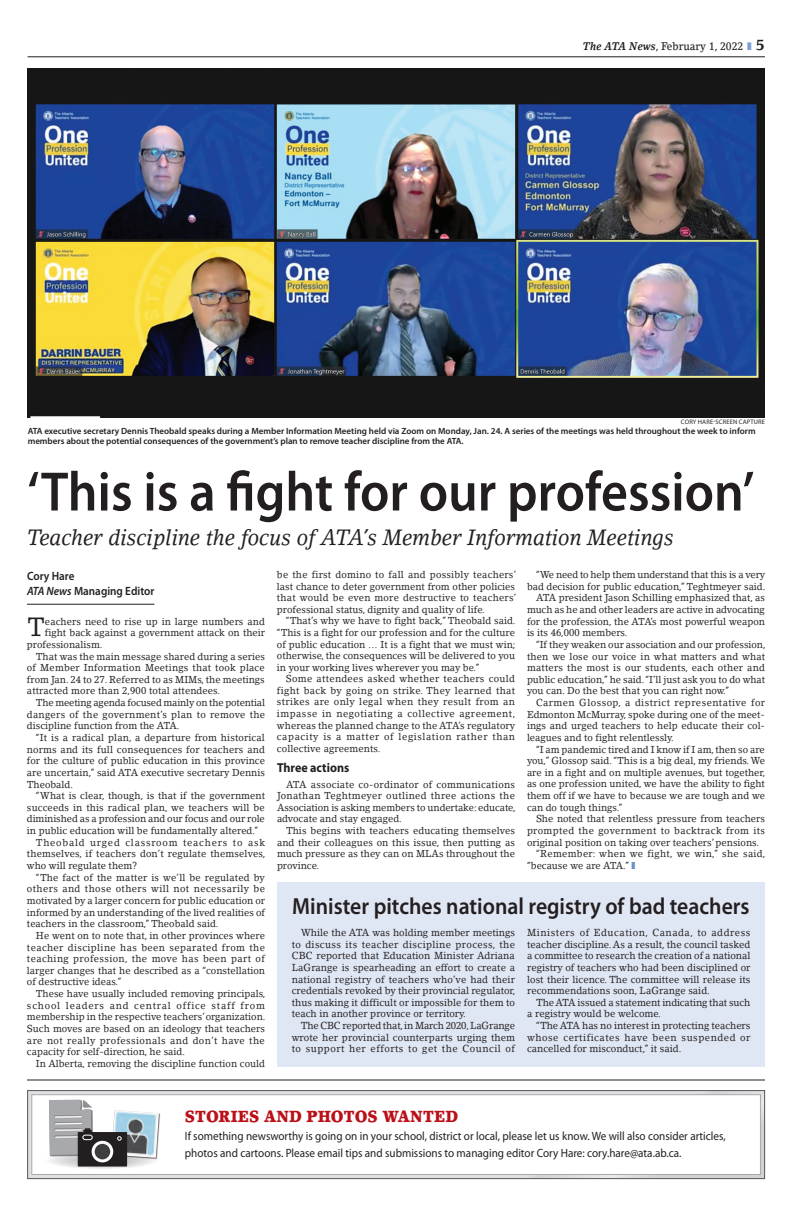
<style>
.page{position:relative;width:792px;height:1224px;background:#fff}
.page>*{position:absolute;margin:0;border:0;box-sizing:border-box;transform-origin:0 0}
.Head_42_pt_Semibold{font:600 56px "Myriad Pro";color:#231f20;scale:.93 1}
.drop-cap{font:26.2px "Lino Letter Std";color:#231f20;scale:.95 1}
.Head_42_pt_Semibold-2{font:600 23.3px "Myriad Pro";color:#231f20;scale:.93 1}
.Deck_22_Italics{font:italic 22px "Lino Letter Std";color:#231f20;scale:.93 1}
.t1{font:900 16px "Lino Letter Std";color:#bb1018;scale:.9 1}
.Subhead_13pt_Bold{font:700 13px "Myriad Pro";color:#231f20;scale:.93 1}
.Subhead_11pt_Semibol{font:12px/17px "Myriad Pro";color:#231f20;scale:.93 1}
.byline_line_below{font:600 12px "Myriad Pro";color:#231f20;scale:.93 1}
.byline{font:600 12px "Myriad Pro";color:#231f20;scale:.93 1}
.t2{font:500 11px "Lino Letter Std";color:#231f20;scale:.9 1}
.body_text{font:10.1px/11.6px "Lino Letter Std";color:#231f20;text-align:justify;scale:.95 1}
.body_text-2{font:10px/11.6px "Lino Letter Std";color:#231f20;text-align:justify;scale:.95 1}
.drop-cap-2{font:10px "Lino Letter Std";color:#231f20;scale:.95 1}
.body_text-3{font:10px/11.6px "Lino Letter Std";letter-spacing:.03em;color:#231f20;scale:.95 1}
.photo_caption_Myriad{font:600 9px/10px "Myriad Pro";color:#231f20}
.photo_credit{font:6.5px "Myriad Pro";letter-spacing:.02em;color:#231f20}
.s1{font-weight:700;font-style:italic}
.s2{color:#7c9fd2}
.s3{font-weight:700;font-size:15px}
.s4{font-style:italic}
.s5{color:#6692cb}
</style>
<div class="page">
<hr style="left:28px;top:57px;width:737px;height:1px;background:#231f20">
<div style="left:28px;top:1091px;width:737px;height:88px;background:linear-gradient(to right,#e1e2e4,#dadbdd)"></div>
<div style="left:27px;top:1090px;width:738px;height:89px;border:1px solid #57585a"></div>
<div style="left:32px;top:1095px;width:729px;height:80px;background:#fff;border:1px solid #a8a9ad"></div>
<svg style="left:45px;top:1152px;width:114px;height:17px"></svg>
<div style="left:111px;top:1110px;width:50px;height:50px;background:#231f20;opacity:.75"></div>
<img style="left:127px;top:1110px;width:32px;height:48px">
<svg style="left:49px;top:1100px;width:78px;height:67px"></svg>
<hr style="left:27px;top:1080px;width:738px;height:1px;background:#231f20">
<hr style="left:27px;top:604px;width:127px;height:1px;background:#231f20">
<img style="left:27px;top:69px;width:738px;height:349px">
<div style="left:277px;top:882px;width:488px;height:185px;background:#e0e7f4"></div>
<p class="t2" style="left:583px;top:39px;width:203px"><span class="s1">The ATA News</span>, February 1, 2022 <span class="s2">❚</span> <span class="s3">5</span></p>
<p class="photo_credit" style="left:681px;top:418px;width:85px">CORY HARE-SCREEN CAPTURE</p>
<p class="photo_caption_Myriad" style="left:28px;top:426px;width:730px">ATA executive secretary Dennis Theobald speaks during a Member Information Meeting held via Zoom on Monday, Jan. 24. A series of the meetings was held throughout the week to inform members about the potential consequences of the government’s plan to remove teacher discipline from the ATA.</p>
<p class="Head_42_pt_Semibold" style="left:27px;top:456px;width:784px">‘This is a fight for our profession’</p>
<p class="Deck_22_Italics" style="left:27px;top:523px;width:697px">Teacher discipline the focus of ATA’s Member Information Meetings</p>
<p class="byline" style="left:27px;top:568px;width:53px">Cory Hare</p>
<p class="byline_line_below" style="left:27px;top:583px;width:139px"><span class="s4">ATA News</span> Managing Editor</p>
<p class="drop-cap" style="left:27px;top:611px;width:20px">T</p>
<p class="drop-cap-2" style="left:45px;top:615px;width:233px">eachers need to rise up in large numbers and</p>
<p class="drop-cap-2" style="left:45px;top:627px;width:233px">fight back against a government attack on their</p>
<p class="drop-cap-2" style="left:27px;top:638px;width:81px">professionalism.</p>
<p class="body_text-2" style="left:27px;top:650px;width:252px;text-indent:9px">That was the main message shared during a series of Member Information Meetings that took place from Jan. 24 to 27. Referred to as MIMs, the meetings attracted more than 2,900 total attendees.</p>
<p class="body_text-2" style="left:27px;top:697px;width:252px;text-indent:9px">The meeting agenda focused mainly on the potential dangers of the government’s plan to remove the discipline function from the ATA.</p>
<p class="body_text-2" style="left:27px;top:732px;width:252px;text-indent:9px">“It is a radical plan, a departure from historical norms and its full consequences for teachers and for the culture of public education in this province are uncertain,” said ATA executive secretary Dennis Theobald.</p>
<p class="body_text-2" style="left:27px;top:790px;width:252px;text-indent:9px">“What is clear, though, is that if the government succeeds in this radical plan, we teachers will be diminished as a profession and our focus and our role in public education will be fundamentally altered.”</p>
<p class="body_text-2" style="left:27px;top:836px;width:253px;text-indent:9px">Theobald urged classroom teachers to ask themselves, if teachers don’t regulate themselves, who will regulate them?</p>
<p class="body_text-2" style="left:27px;top:871px;width:252px;text-indent:9px">“The fact of the matter is we’ll be regulated by others and those others will not necessarily be motivated by a larger concern for public education or informed by an understanding of the lived realities of teachers in the classroom,” Theobald said.</p>
<p class="body_text-2" style="left:27px;top:930px;width:252px;text-indent:9px">He went on to note that, in other provinces where teacher discipline has been separated from the teaching profession, the move has been part of larger changes that he described as a “constellation of destructive ideas.”</p>
<p class="body_text-2" style="left:27px;top:988px;width:253px;text-indent:9px">These have usually included removing principals, school leaders and central office staff from membership in the respective teachers’ organization.<br>Such moves are based on an ideology that teachers are not really professionals and don’t have the capacity for self-direction, he said.</p>
<p class="body_text-2" style="left:36px;top:1058px;width:243px">In Alberta, removing the discipline function could</p>
<p class="body_text-2" style="left:277px;top:569px;width:254px;text-align:left">be the first domino to fall and possibly teachers’ last chance to deter government from other policies that would be even more destructive to teachers’ professional status, dignity and quality of life.</p>
<p class="body_text-2" style="left:277px;top:615px;width:253px;text-indent:9px">“That’s why we have to fight back,” Theobald said. “This is a fight for our profession and for the culture of public education … It is a fight that we must win; otherwise, the consequences will be delivered to you in your working lives wherever you may be.”</p>
<p class="body_text-2" style="left:277px;top:673px;width:252px;text-indent:9px">Some attendees asked whether teachers could fight back by going on strike. They learned that strikes are only legal when they result from an impasse in negotiating a collective agreement, whereas the planned change to the ATA’s regulatory capacity is a matter of legislation rather than collective agreements.</p>
<p class="Subhead_13pt_Bold" style="left:277px;top:759px;width:79px">Three actions</p>
<p class="body_text-2" style="left:277px;top:778px;width:253px;text-indent:9px">ATA associate co-ordinator of communications Jonathan Teghtmeyer outlined three actions the Association is asking members to undertake: educate, advocate and stay engaged.</p>
<p class="body_text-2" style="left:277px;top:825px;width:252px;text-indent:9px">This begins with teachers educating themselves and their colleagues on this issue, then putting as much pressure as they can on MLAs throughout the province.</p>
<p class="body_text-2" style="left:527px;top:569px;width:252px;text-align:right">“We need to help them understand that this is a very bad decision for public education,” Teghtmeyer said.</p>
<p class="body_text-2" style="left:527px;top:592px;width:252px;text-indent:9px">ATA president Jason Schilling emphasized that, as much as he and other leaders are active in advocating for the profession, the ATA’s most powerful weapon is its 46,000 members.</p>
<p class="body_text-2" style="left:527px;top:639px;width:253px;text-indent:9px">“If they weaken our association and our profession, then we lose our voice in what matters and what matters the most is our students, each other and public education,” he said. “I’ll just ask you to do what you can. Do the best that you can right now.”</p>
<p class="body_text-2" style="left:527px;top:697px;width:252px;text-indent:9px">Carmen Glossop, a district representative for Edmonton McMurray, spoke during one of the meet&shy;ings and urged teachers to help educate their col&shy;leagues and to fight relentlessly.</p>
<p class="body_text-2" style="left:527px;top:743px;width:253px;text-indent:9px">“I am pandemic tired and I know if I am, then so are you,” Glossop said. “This is a big deal, my friends. We are in a fight and on multiple avenues, but together, as one profession united, we have the ability to fight them off if we have to because we are tough and we can do tough things.”</p>
<p class="body_text-2" style="left:527px;top:813px;width:252px;text-indent:9px">She noted that relentless pressure from teachers prompted the government to backtrack from its original position on taking over teachers’ pensions.</p>
<p class="body_text-3" style="left:527px;top:848px;width:253px;text-indent:9px">“Remember: when we fight, we win,” she said, “because we are ATA.” <span class="s5">❚</span></p>
<p class="Head_42_pt_Semibold-2" style="left:292px;top:891px;width:493px">Minister pitches national registry of bad teachers</p>
<p class="body_text" style="left:292px;top:927px;width:237px;text-indent:9px">While the ATA was holding member meetings to discuss its teacher discipline process, the CBC reported that Education Minister Adriana LaGrange is spearheading an effort to create a national registry of teachers who’ve had their credentials revoked by their provincial regulator, thus making it difficult or impossible for them to teach in another province or territory.</p>
<p class="body_text" style="left:292px;top:1020px;width:237px;text-indent:9px">The CBC reported that, in March 2020, LaGrange wrote her provincial counterparts urging them to support her efforts to get the Council of</p>
<p class="body_text" style="left:527px;top:927px;width:237px">Ministers of Education, Canada, to address teacher discipline. As a result, the council tasked a committee to research the creation of a national registry of teachers who had been disciplined or lost their licence. The committee will release its recommendations soon, LaGrange said.</p>
<p class="body_text" style="left:527px;top:996px;width:237px;text-indent:9px">The ATA issued a statement indicating that such a registry would be welcome.</p>
<p class="body_text" style="left:527px;top:1020px;width:237px;text-indent:9px">“The ATA has no interest in protecting teachers whose certificates have been suspended or cancelled for misconduct,” it said.</p>
<p class="t1" style="left:185px;top:1107px;width:305px">STORIES AND PHOTOS WANTED</p>
<p class="Subhead_11pt_Semibol" style="left:185px;top:1127px;width:583px">If something newsworthy is going on in your school, district or local, please let us know. We will also consider articles, photos and cartoons. Please email tips and submissions to managing editor Cory Hare: cory.hare@ata.ab.ca.</p>
</div>
